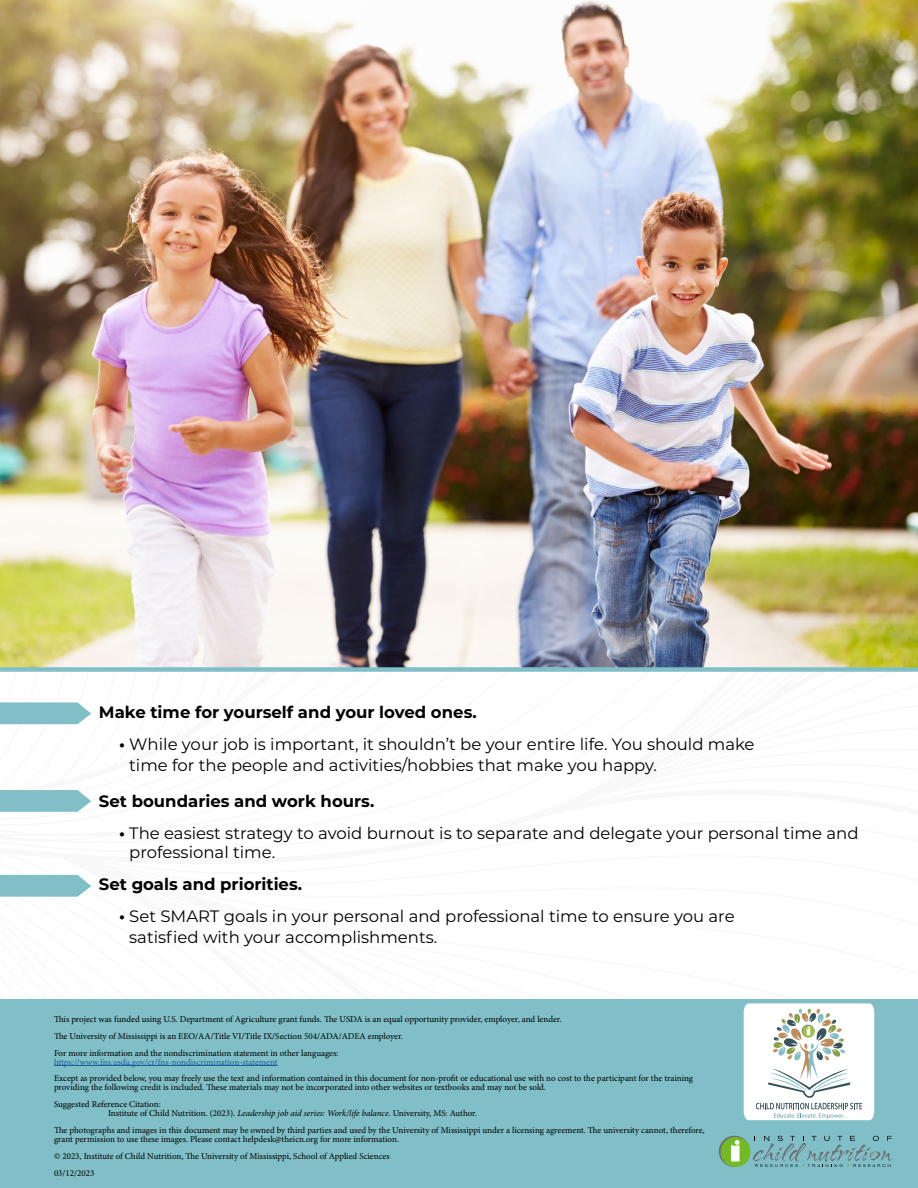
<style>
.page{position:relative;width:918px;height:1188px;background:#fff}
.page>*{position:absolute;margin:0;border:0;box-sizing:border-box;transform-origin:0 0}
.t1{font:16.5px/21px "Montserrat";color:#000}
.t2{font:700 16.5px "Montserrat";color:#000}
.t3{font:9px/16.8px "Minion Pro";letter-spacing:-.005em;color:#000}
.t4{font:9px "Minion Pro";color:#215e9e}
.s1{font-weight:700}
.s2{font-style:italic}
</style>
<div class="page">
<div style="left:0;top:999px;width:918px;height:189px;background:#80bfc7"></div>
<svg style="left:719px;top:1136px;width:31px;height:31px"></svg>
<div style="left:721px;top:1137px;width:29px;height:30px;background:#74bb23;border-radius:50%"></div>
<svg style="left:753px;top:1136px;width:139px;height:31px"></svg>
<svg style="left:731px;top:1140px;width:9px;height:22px"></svg>
<svg style="left:0;top:702px;width:91px;height:22px;background:#8bc4cc"></svg>
<svg style="left:0;top:790px;width:91px;height:22px;background:#8ac4cb"></svg>
<svg style="left:0;top:875px;width:91px;height:22px;background:#8ac4cb"></svg>
<hr style="left:54px;top:1065px;width:224px;height:1px;background:#215e9e">
<img style="left:0;top:0;width:918px;height:672px">
<svg style="left:744px;top:1003px;width:130px;height:117px;background:#e8ebe8"></svg>
<h1 class="t2" style="left:99px;top:700px;width:379px">Make time for yourself and your loved ones.</h1>
<h1 class="t1" style="left:129px;top:733px;width:627px;text-indent:-10px"><span class="s1">•</span> While your job is important, it shouldn’t be your entire life. You should make time for the people and activities/hobbies that make you happy.</h1>
<h1 class="t2" style="left:99px;top:789px;width:277px">Set boundaries and work hours.</h1>
<h1 class="t1" style="left:129px;top:822px;width:731px;line-height:19.8px;text-indent:-10px"><span class="s1">•</span> The easiest strategy to avoid burnout is to separate and delegate your personal time and professional time.</h1>
<h1 class="t2" style="left:99px;top:872px;width:205px">Set goals and priorities.</h1>
<h1 class="t1" style="left:129px;top:905px;width:607px;text-indent:-10px"><span class="s1">•</span> Set SMART goals in your personal and professional time to ensure you are satisfied with your accomplishments.</h1>
<p class="t3" style="left:54px;top:1011px;width:509px">This project was funded using U.S. Department of Agriculture grant funds. The USDA is an equal opportunity provider, employer, and lender.<br>The University of Mississippi is an EEO/AA/Title VI/Title IX/Section 504/ADA/ADEA employer.<br>For more information and the nondiscrimination statement in other languages:</p>
<p class="t4" style="left:54px;top:1056px;width:225px">https://www.fns.usda.gov/cr/fns-nondiscrimination-statement</p>
<p class="t3" style="left:54px;top:1074px;width:641px;line-height:9px">Except as provided below, you may freely use the text and information contained in this document for non-profit or educational use with no cost to the participant for the training providing the following credit is included. These materials may not be incorporated into other websites or textbooks and may not be sold.</p>
<p class="t3" style="left:108px;top:1100px;width:371px;line-height:9px;text-indent:-54px">Suggested Reference Citation:<br>Institute of Child Nutrition. (2023). <span class="s2">Leadership job aid series: Work/life balance</span>. University, MS: Author.</p>
<p class="t3" style="left:54px;top:1126px;width:652px;line-height:9px">The photographs and images in this document may be owned by third parties and used by the University of Mississippi under a licensing agreement. The university cannot, therefore, grant permission to use these images. Please contact helpdesk@theicn.org for more information.</p>
<p class="t3" style="left:54px;top:1148px;width:337px">© 2023, Institute of Child Nutrition, The University of Mississippi, School of Applied Sciences<br>03/12/2023</p>
</div>
